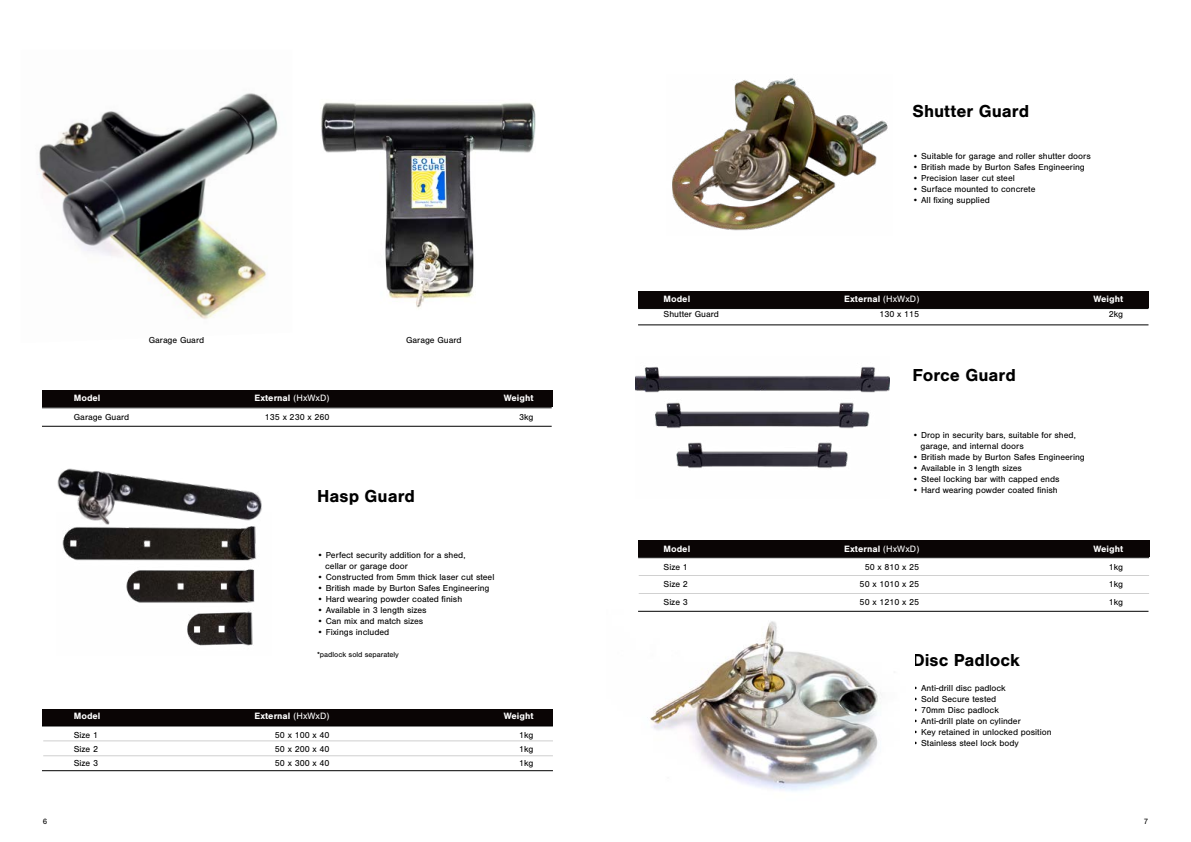
<style>
.page{position:relative;width:1191px;height:842px;background:#fff}
.page>*{position:absolute;margin:0;border:0;box-sizing:border-box;transform-origin:0 0}
.t1{font:700 18px "Nimbus San";color:#000}
.t2{font:700 9.5px "Nimbus San";color:#fff}
.t3{font:9px/14px "Nimbus San";color:#000}
.t4{font:8px "Nimbus San";color:#000}
.t5{font:7.6px "Nimbus San";color:#000}
.s1{font-weight:400}
</style>
<div class="page">
<img style="left:39px;top:93px;width:239px;height:226px">
<div style="left:42px;top:709px;width:511px;height:17px;background:#0a0505"></div>
<hr style="left:42px;top:726px;width:511px;height:1px;background:#000">
<hr style="left:42px;top:770px;width:511px;height:1px;background:#000">
<div style="left:42px;top:391px;width:510px;height:16px;background:#0a0505"></div>
<hr style="left:42px;top:407px;width:509px;height:1px;background:#000">
<hr style="left:42px;top:426px;width:509px;height:1px;background:#000">
<div style="left:638px;top:291px;width:510px;height:17px;background:#0a0505"></div>
<hr style="left:638px;top:308px;width:510px;height:1px;background:#000">
<hr style="left:638px;top:324px;width:510px;height:1px;background:#000">
<img style="left:57px;top:468px;width:205px;height:45px">
<img style="left:62px;top:513px;width:198px;height:133px">
<hr style="left:43px;top:741px;width:510px;height:1px;background:#000">
<hr style="left:43px;top:756px;width:510px;height:1px;background:#000">
<img style="left:672px;top:78px;width:216px;height:153px">
<img style="left:636px;top:366px;width:253px;height:103px">
<img style="left:638px;top:610px;width:276px;height:181px">
<div style="left:638px;top:540px;width:511px;height:17px;background:#0a0505"></div>
<hr style="left:638px;top:557px;width:511px;height:1px;background:#000">
<hr style="left:638px;top:611px;width:510px;height:1px;background:#000">
<hr style="left:638px;top:575px;width:511px;height:1px;background:#000">
<hr style="left:638px;top:593px;width:511px;height:1px;background:#000">
<img style="left:321px;top:102px;width:215px;height:206px">
<h1 class="t1" style="left:912px;top:101px;width:118px">Shutter Guard</h1>
<p class="t3" style="left:912px;top:149px;width:180px">• Suitable for garage and roller shutter doors</p>
<p class="t3" style="left:912px;top:160px;width:174px">• British made by Burton Safes Engineering</p>
<p class="t3" style="left:912px;top:171px;width:104px">• Precision laser cut steel</p>
<p class="t3" style="left:912px;top:182px;width:124px">• Surface mounted to concrete</p>
<p class="t3" style="left:912px;top:193px;width:79px">• All fixing supplied</p>
<p class="t3" style="left:149px;top:333px;width:57px">Garage Guard</p>
<p class="t3" style="left:406px;top:333px;width:57px">Garage Guard</p>
<p class="t2" style="left:74px;top:393px;width:28px">Model</p>
<p class="t2" style="left:254px;top:393px;width:76px">External <span class="s1">(HxWxD)</span></p>
<p class="t2" style="left:503px;top:393px;width:31px">Weight</p>
<p class="t3" style="left:74px;top:410px;width:57px">Garage Guard</p>
<p class="t3" style="left:265px;top:410px;width:66px">135 x 230 x 260</p>
<p class="t3" style="left:519px;top:410px;width:16px">3kg</p>
<h1 class="t1" style="left:317px;top:486px;width:99px">Hasp Guard</h1>
<p class="t3" style="left:325px;top:550px;width:142px;line-height:11px;text-indent:-8px">• Perfect security addition for a shed, cellar or garage door</p>
<p class="t3" style="left:317px;top:570px;width:179px">• Constructed from 5mm thick laser cut steel</p>
<p class="t3" style="left:317px;top:581px;width:174px">• British made by Burton Safes Engineering</p>
<p class="t3" style="left:317px;top:592px;width:147px">• Hard wearing powder coated finish</p>
<p class="t3" style="left:317px;top:603px;width:111px">• Available in 3 length sizes</p>
<p class="t3" style="left:317px;top:614px;width:108px">• Can mix and match sizes</p>
<p class="t3" style="left:317px;top:625px;width:74px">• Fixings included</p>
<p class="t5" style="left:317px;top:650px;width:83px">*padlock sold separately</p>
<p class="t2" style="left:74px;top:711px;width:28px">Model</p>
<p class="t2" style="left:254px;top:711px;width:76px">External <span class="s1">(HxWxD)</span></p>
<p class="t2" style="left:503px;top:711px;width:31px">Weight</p>
<p class="t3" style="left:74px;top:729px;width:26px;text-align:justify">Size 1<br>Size 2<br>Size 3</p>
<p class="t3" style="left:275px;top:729px;width:56px;text-align:justify">50 x 100 x 40<br>50 x 200 x 40<br>50 x 300 x 40</p>
<p class="t3" style="left:519px;top:729px;width:16px">1kg</p>
<p class="t3" style="left:519px;top:743px;width:16px">1kg<br>1kg</p>
<p class="t2" style="left:663px;top:293px;width:28px">Model</p>
<p class="t2" style="left:844px;top:293px;width:76px">External <span class="s1">(HxWxD)</span></p>
<p class="t2" style="left:1093px;top:293px;width:31px">Weight</p>
<p class="t3" style="left:663px;top:308px;width:57px">Shutter Guard</p>
<p class="t3" style="left:879px;top:308px;width:41px">130 x 115</p>
<p class="t3" style="left:1109px;top:308px;width:16px">2kg</p>
<h1 class="t1" style="left:912px;top:365px;width:105px">Force Guard</h1>
<p class="t3" style="left:920px;top:429px;width:157px;line-height:11px;text-indent:-8px">• Drop in security bars, suitable for shed, garage, and internal doors</p>
<p class="t3" style="left:912px;top:450px;width:174px">• British made by Burton Safes Engineering</p>
<p class="t3" style="left:912px;top:461px;width:111px">• Available in 3 length sizes</p>
<p class="t3" style="left:912px;top:472px;width:149px">• Steel locking bar with capped ends</p>
<p class="t3" style="left:912px;top:483px;width:147px">• Hard wearing powder coated finish</p>
<p class="t2" style="left:663px;top:544px;width:28px">Model</p>
<p class="t2" style="left:844px;top:544px;width:76px">External <span class="s1">(HxWxD)</span></p>
<p class="t2" style="left:1093px;top:544px;width:31px">Weight</p>
<p class="t3" style="left:663px;top:560px;width:26px">Size 1</p>
<p class="t3" style="left:864px;top:560px;width:56px">50 x 810 x 25</p>
<p class="t3" style="left:1109px;top:560px;width:16px">1kg</p>
<p class="t3" style="left:663px;top:577px;width:26px">Size 2</p>
<p class="t3" style="left:859px;top:577px;width:61px">50 x 1010 x 25</p>
<p class="t3" style="left:1109px;top:578px;width:16px">1kg</p>
<p class="t3" style="left:663px;top:595px;width:26px">Size 3</p>
<p class="t3" style="left:859px;top:595px;width:61px">50 x 1210 x 25</p>
<p class="t3" style="left:1108px;top:595px;width:16px">1kg</p>
<h1 class="t1" style="left:912px;top:650px;width:109px">Disc Padlock</h1>
<p class="t3" style="left:912px;top:681px;width:95px">• Anti-drill disc padlock</p>
<p class="t3" style="left:912px;top:692px;width:85px">• Sold Secure tested</p>
<p class="t3" style="left:912px;top:703px;width:88px">• 70mm Disc padlock</p>
<p class="t3" style="left:912px;top:714px;width:110px">• Anti-drill plate on cylinder</p>
<p class="t3" style="left:912px;top:725px;width:141px">• Key retained in unlocked position</p>
<p class="t3" style="left:912px;top:736px;width:108px">• Stainless steel lock body</p>
<p class="t4" style="left:43px;top:817px;width:6px">6</p>
<p class="t4" style="left:1144px;top:817px;width:6px">7</p>
</div>
